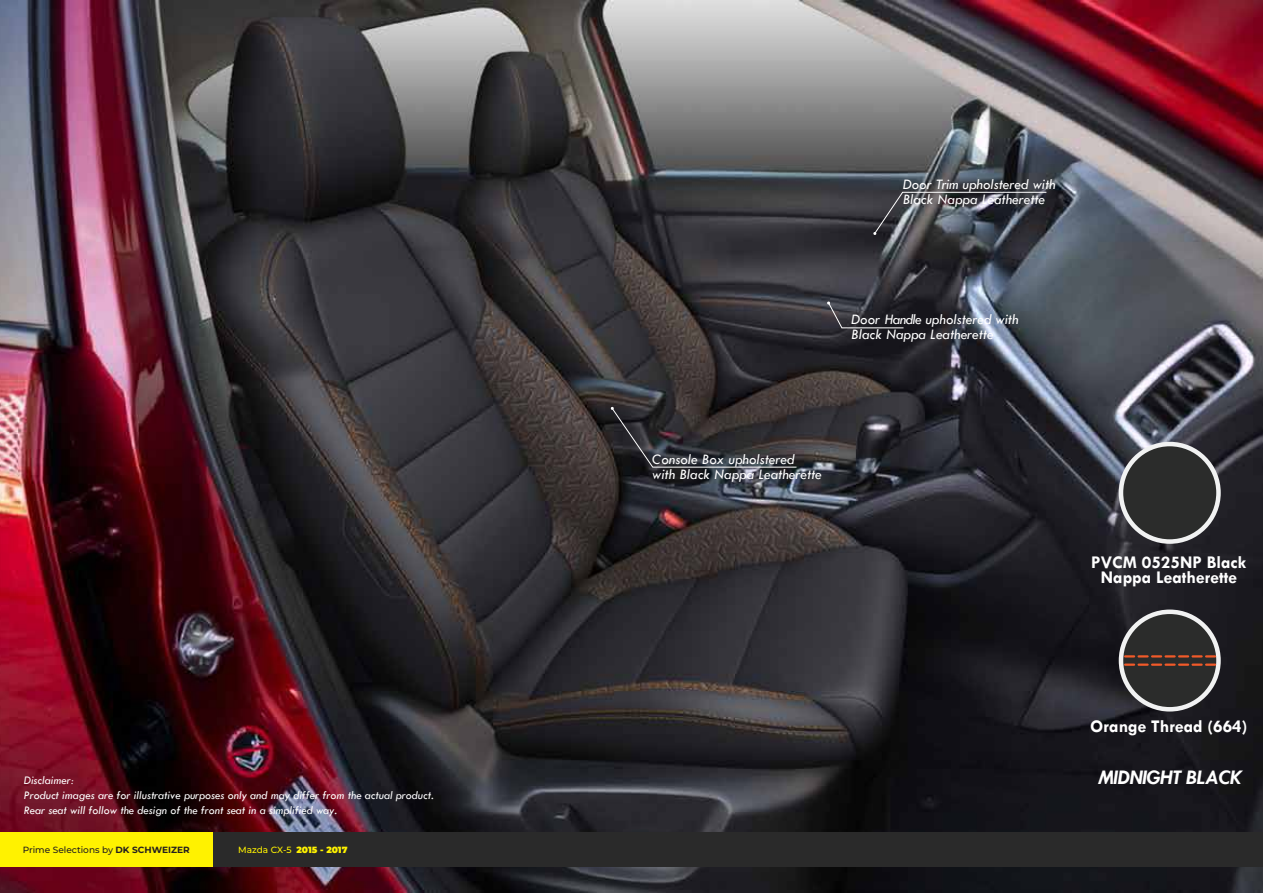
<style>
.page{position:relative;width:1263px;height:893px;background:#fff}
.page>*{position:absolute;margin:0;border:0;box-sizing:border-box;transform-origin:0 0}
.t1{font:italic 700 21px "Tw Cen";letter-spacing:-.02em;color:#fff}
.t2{font:700 18px/14.5px "Tw Cen";color:#fff;text-align:center}
.t3{font:italic 15px/15px "Tw Cen";color:#fff}
.t4{font:italic 12px/15px "Tw Cen";color:#fff}
.t5{font:500 9px "Montserrat";color:#231f20}
.t6{font:500 9px "Montserrat";color:#fff200}
.s1{font-weight:700}
.s2{font-weight:900}
</style>
<div class="page">
<img style="left:0;top:0;width:1262px;height:893px">
<div style="left:1120px;top:612px;width:97px;height:97px;background:#2b2c2b;border-radius:50%"></div>
<div style="left:1119px;top:609px;width:102px;height:102px;border:5px solid #f1f2f2;border-radius:50%"></div>
<svg style="left:1125px;top:655px;width:90px;height:2px"></svg>
<svg style="left:1125px;top:663px;width:90px;height:3px"></svg>
<div style="left:1121px;top:444px;width:97px;height:98px;background:#2b2c2b;border-radius:50%"></div>
<div style="left:1119px;top:442px;width:102px;height:102px;border:5px solid #f1f2f2;border-radius:50%"></div>
<svg style="left:611px;top:407px;width:186px;height:60px;background:#323033"></svg>
<svg style="left:873px;top:192px;width:174px;height:43px;background:#4b4d54"></svg>
<svg style="left:827px;top:301px;width:77px;height:27px;background:#34343a"></svg>
<div style="left:213px;top:833px;width:1050px;height:34px;background:#2a2a2a"></div>
<div style="left:0;top:833px;width:213px;height:34px;background:#fff200"></div>
<p class="t4" style="left:24px;top:774px;width:411px">Disclaimer:<br>Product images are for illustrative purposes only and may differ from the actual product.<br>Rear seat will follow the design of the front seat in a simplified way.</p>
<p class="t5" style="left:23px;top:846px;width:168px">Prime Selections by <span class="s1">DK SCHWEIZER</span></p>
<p class="t6" style="left:238px;top:846px;width:111px">Mazda CX-5 <span class="s2">2015 - 2017</span></p>
<p class="t3" style="left:903px;top:178px;width:154px">Door Trim upholstered with<br>Black Nappa Leatherette</p>
<p class="t3" style="left:851px;top:313px;width:169px">Door Handle upholstered with<br>Black Nappa Leatherette</p>
<p class="t3" style="left:652px;top:453px;width:171px">Console Box upholstered<br>with Black Nappa Leatherette</p>
<h2 class="t2" style="left:1091px;top:557px;width:157px">PVCM 0525NP Black<br>Nappa Leatherette</h2>
<h2 class="t2" style="left:1090px;top:721px;width:159px">Orange Thread (664)</h2>
<h1 class="t1" style="left:1099px;top:764px;width:145px">MIDNIGHT BLACK</h1>
</div>
